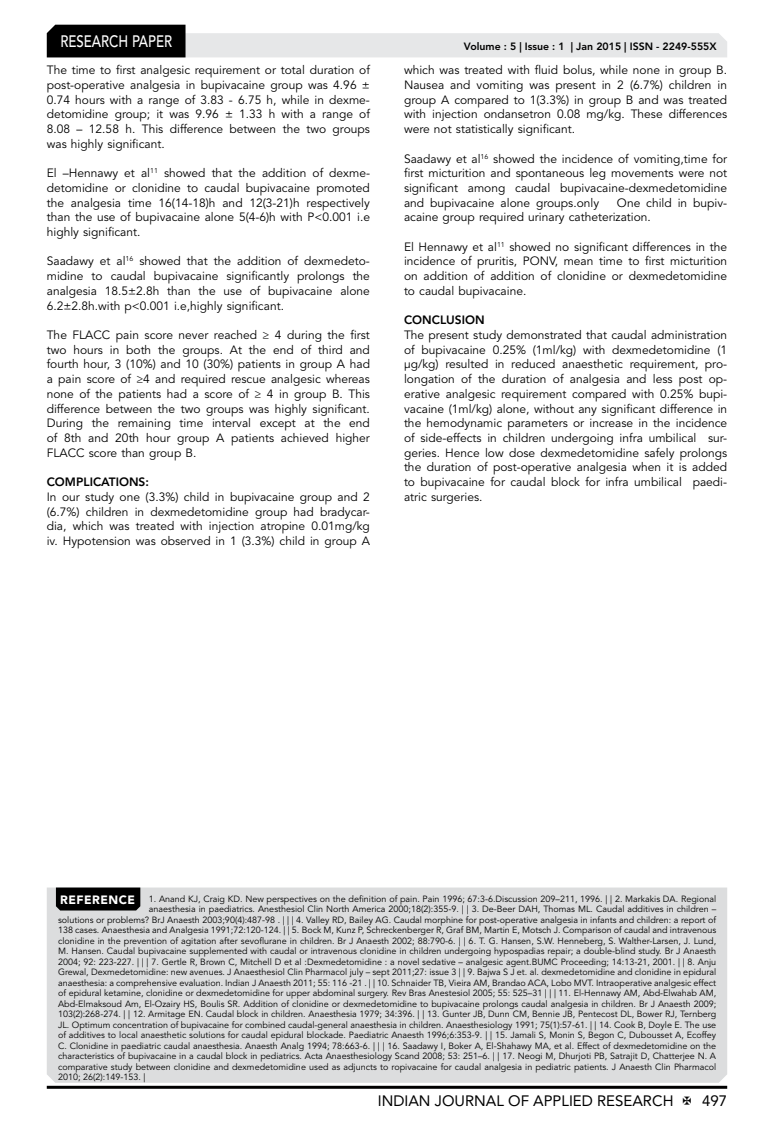
<style>
.page{position:relative;width:774px;height:1136px;background:#fff}
.page>*{position:absolute;margin:0;border:0;box-sizing:border-box;transform-origin:0 0}
.t1{font:500 16.5px "Avenir LT Std";color:#fff;scale:.8 1}
.t2{font:15px "Avenir LT Std";color:#000}
.t3{font:12px/14.7px "Avenir LT Std";color:#000;text-align:justify}
.t4{font:800 12px "Avenir LT Std";color:#000}
.t5{font:800 10.5px "Avenir LT Std";color:#000}
.t6{font:9px "Avenir LT Std";color:#000}
.s1{font-weight:900;font-size:12px;color:#fff}
</style>
<div class="page">
<hr style="left:47px;top:1085px;width:680px;height:3px;background:#000">
<svg style="left:47px;top:25px;width:680px;height:32px"></svg>
<div style="left:47px;top:887px;width:680px;height:195px;background:#dcddde"></div>
<div style="left:56px;top:887px;width:84px;height:23px;background:#000"></div>
<h1 class="t1" style="left:60px;top:32px;width:139px">RESEARCH PAPER</h1>
<p class="t3" style="left:47px;top:63px;width:325px">The time to first analgesic requirement or total duration of post-operative analgesia in bupivacaine group was 4.96 ± 0.74 hours with a range of 3.83 - 6.75 h, while in dexme&shy;detomidine group; it was 9.96 ± 1.33 h with a range of 8.08 – 12.58 h. This difference between the two groups was highly significant.</p>
<p class="t3" style="left:47px;top:166px;width:325px">El –Hennawy et al<sup>11</sup> showed that the addition of dexme&shy;detomidine or clonidine to caudal bupivacaine promoted the analgesia time 16(14-18)h and 12(3-21)h respectively than the use of bupivacaine alone 5(4-6)h with P&lt;0.001 i.e highly significant.</p>
<p class="t3" style="left:47px;top:254px;width:325px">Saadawy et al<sup>16</sup> showed that the addition of dexmedeto&shy;midine to caudal bupivacaine significantly prolongs the analgesia 18.5±2.8h than the use of bupivacaine alone 6.2±2.8h.with p&lt;0.001 i.e,highly significant.</p>
<p class="t3" style="left:47px;top:328px;width:325px">The FLACC pain score never reached ≥ 4 during the first two hours in both the groups. At the end of third and fourth hour, 3 (10%) and 10 (30%) patients in group A had a pain score of ≥4 and required rescue analgesic whereas none of the patients had a score of ≥ 4 in group B. This difference between the two groups was highly significant.<br>During the remaining time interval except at the end of 8th and 20th hour group A patients achieved higher FLACC score than group B.</p>
<p class="t4" style="left:47px;top:475px;width:104px">COMPLICATIONS:</p>
<p class="t3" style="left:47px;top:489px;width:325px">In our study one (3.3%) child in bupivacaine group and 2 (6.7%) children in dexmedetomidine group had bradycar&shy;dia, which was treated with injection atropine 0.01mg/kg iv. Hypotension was observed in 1 (3.3%) child in group A</p>
<p class="t5" style="left:464px;top:41px;width:254px">Volume : 5 | Issue : 1 | Jan 2015 | ISSN - 2249-555X</p>
<p class="t3" style="left:404px;top:63px;width:325px">which was treated with fluid bolus, while none in group B.<br>Nausea and vomiting was present in 2 (6.7%) children in group A compared to 1(3.3%) in group B and was treated with injection ondansetron 0.08 mg/kg. These differences were not statistically significant.</p>
<p class="t3" style="left:404px;top:151px;width:325px">Saadawy et al<sup>16</sup> showed the incidence of vomiting,time for first micturition and spontaneous leg movements were not significant among caudal bupivacaine-dexmedetomidine and bupivacaine alone groups.only</p>
<p class="t3" style="left:404px;top:195px;width:325px;text-indent:213px">One child in bupiv&shy;acaine group required urinary catheterization.</p>
<p class="t3" style="left:404px;top:239px;width:325px">El Hennawy et al<sup>11</sup> showed no significant differences in the incidence of pruritis, PONV, mean time to first micturition on addition of addition of clonidine or dexmedetomidine to caudal bupivacaine.</p>
<p class="t4" style="left:404px;top:313px;width:82px">CONCLUSION</p>
<p class="t3" style="left:404px;top:328px;width:325px">The present study demonstrated that caudal administration of bupivacaine 0.25% (1ml/kg) with dexmedetomidine (1 μg/kg) resulted in reduced anaesthetic requirement, pro&shy;longation of the duration of analgesia and less post op&shy;erative analgesic requirement compared with 0.25% bupi&shy;vacaine (1ml/kg) alone, without any significant difference in the hemodynamic parameters or increase in the incidence of side-effects in children undergoing infra umbilical sur&shy;geries. Hence low dose dexmedetomidine safely prolongs the duration of post-operative analgesia when it is added to bupivacaine for caudal block for infra umbilical paedi&shy;atric surgeries.</p>
<p class="t6" style="left:60px;top:893px;width:657px"><span class="s1">REFERENCE</span> 1. Anand KJ, Craig KD. New perspectives on the definition of pain. Pain 1996; 67:3-6.Discussion 209–211, 1996. | | 2. Markakis DA. Regional</p>
<p class="t6" style="left:149px;top:903px;width:569px">anaesthesia in paediatrics. Anesthesiol Clin North America 2000;18(2):355-9. | | 3. De-Beer DAH, Thomas ML. Caudal additives in children –</p>
<p class="t6" style="left:58px;top:914px;width:659px">solutions or problems? BrJ Anaesth 2003;90(4):487-98 . | | | 4. Valley RD, Bailey AG. Caudal morphine for post-operative analgesia in infants and children: a report of</p>
<p class="t6" style="left:58px;top:924px;width:660px">138 cases. Anaesthesia and Analgesia 1991;72:120-124. | | 5. Bock M, Kunz P, Schreckenberger R, Graf BM, Martin E, Motsch J. Comparison of caudal and intravenous</p>
<p class="t6" style="left:58px;top:935px;width:660px">clonidine in the prevention of agitation after sevoflurane in children. Br J Anaesth 2002; 88:790-6. | | 6. T. G. Hansen, S.W. Henneberg, S. Walther-Larsen, J. Lund,</p>
<p class="t6" style="left:58px;top:945px;width:660px">M. Hansen. Caudal bupivacaine supplemented with caudal or intravenous clonidine in children undergoing hypospadias repair; a double-blind study. Br J Anaesth</p>
<p class="t6" style="left:58px;top:956px;width:660px">2004; 92: 223-227. | | | 7. Gertle R, Brown C, Mitchell D et al :Dexmedetomidine : a novel sedative – analgesic agent.BUMC Proceeding; 14:13-21, 2001. | | 8. Anju</p>
<p class="t6" style="left:58px;top:966px;width:660px">Grewal, Dexmedetomidine: new avenues. J Anaesthesiol Clin Pharmacol july – sept 2011;27: issue 3 | | 9. Bajwa S J et. al. dexmedetomidine and clonidine in epidural</p>
<p class="t6" style="left:58px;top:977px;width:659px">anaesthesia: a comprehensive evaluation. Indian J Anaesth 2011; 55: 116 -21 . | | 10. Schnaider TB, Vieira AM, Brandao ACA, Lobo MVT. Intraoperative analgesic effect</p>
<p class="t6" style="left:58px;top:987px;width:660px">of epidural ketamine, clonidine or dexmedetomidine for upper abdominal surgery. Rev Bras Anestesiol 2005; 55: 525–31 | | | 11. El-Hennawy AM, Abd-Elwahab AM,</p>
<p class="t6" style="left:58px;top:998px;width:659px">Abd-Elmaksoud Am, El-Ozairy HS, Boulis SR. Addition of clonidine or dexmedetomidine to bupivacaine prolongs caudal analgesia in children. Br J Anaesth 2009;</p>
<p class="t6" style="left:58px;top:1008px;width:660px">103(2):268-274. | | 12. Armitage EN. Caudal block in children. Anaesthesia 1979; 34:396. | | 13. Gunter JB, Dunn CM, Bennie JB, Pentecost DL, Bower RJ, Ternberg</p>
<p class="t6" style="left:58px;top:1019px;width:660px">JL. Optimum concentration of bupivacaine for combined caudal-general anaesthesia in children. Anaesthesiology 1991; 75(1):57-61. | | 14. Cook B, Doyle E. The use</p>
<p class="t6" style="left:58px;top:1029px;width:660px">of additives to local anaesthetic solutions for caudal epidural blockade. Paediatric Anaesth 1996;6:353-9. | | 15. Jamali S, Monin S, Begon C, Dubousset A, Ecoffey</p>
<p class="t6" style="left:58px;top:1040px;width:660px">C. Clonidine in paediatric caudal anaesthesia. Anaesth Analg 1994; 78:663-6. | | | 16. Saadawy I, Boker A, El-Shahawy MA, et al. Effect of dexmedetomidine on the</p>
<p class="t6" style="left:58px;top:1050px;width:659px">characteristics of bupivacaine in a caudal block in pediatrics. Acta Anaesthesiology Scand 2008; 53: 251–6. | | 17. Neogi M, Dhurjoti PB, Satrajit D, Chatterjee N. A</p>
<p class="t6" style="left:58px;top:1061px;width:660px">comparative study between clonidine and dexmedetomidine used as adjuncts to ropivacaine for caudal analgesia in pediatric patients. J Anaesth Clin Pharmacol</p>
<p class="t6" style="left:58px;top:1071px;width:89px">2010; 26(2):149-153. |</p>
<p class="t2" style="left:378px;top:1091px;width:297px">INDIAN JOURNAL OF APPLIED RESEARCH</p>
<p class="t2" style="left:702px;top:1091px;width:27px">497</p>
</div>
